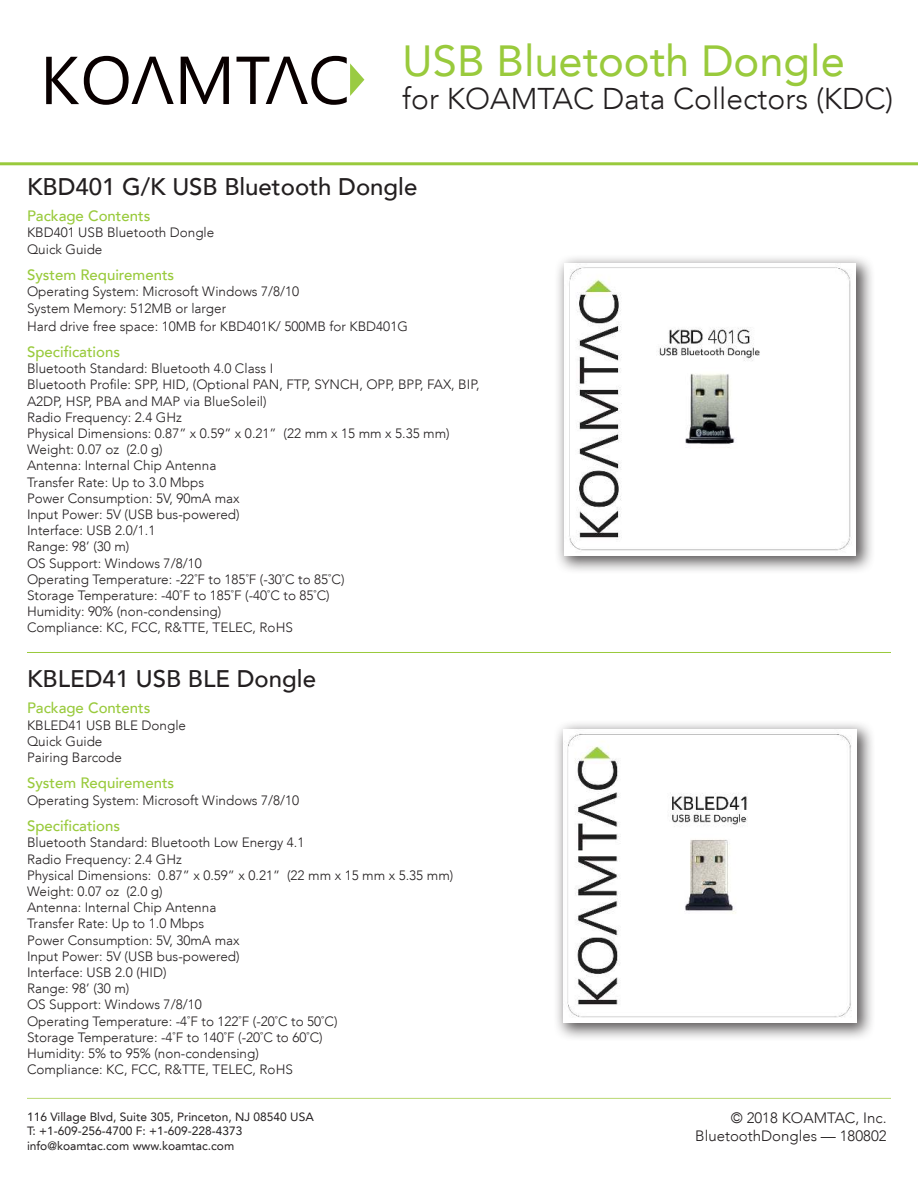
<style>
.page{position:relative;width:918px;height:1188px;background:#fff}
.page>*{position:absolute;margin:0;border:0;box-sizing:border-box;transform-origin:0 0}
.t1{font:43.5px "Avenir LT";color:#99ca3c}
.t2{font:300 30px "Avenir LT";color:#231f20}
.t3{font:500 24px "Avenir LT";color:#231f20}
.t4{font:500 15px "Avenir LT";color:#99ca3c}
.t5{font:300 15px/18px "Avenir LT";color:#231f20;text-align:right}
.t6{font:300 13.5px/16.2px "Avenir LT";color:#231f20}
.t7{font:12px/14.4px "Avenir LT";color:#231f20}
</style>
<div class="page">
<svg style="left:181px;top:57px;width:48px;height:47px"></svg>
<svg style="left:46px;top:56px;width:128px;height:49px"></svg>
<svg style="left:237px;top:56px;width:127px;height:49px"></svg>
<hr style="left:0;top:162px;width:918px;height:3px;background:#99ca3c">
<hr style="left:27px;top:652px;width:864px;height:1px;background:#9aca3c">
<hr style="left:27px;top:1098px;width:864px;height:1px;background:#b9d871">
<div style="left:554px;top:254px;width:321px;height:321px;background:#231f20;opacity:.75"></div>
<img style="left:564px;top:264px;width:292px;height:291px">
<div style="left:553px;top:720px;width:323px;height:322px;background:#231f20;opacity:.75"></div>
<img style="left:563px;top:729px;width:294px;height:294px">
<h1 class="t1" style="left:402px;top:43px;width:444px">USB Bluetooth Dongle</h1>
<h2 class="t2" style="left:402px;top:86px;width:492px">for KOAMTAC Data Collectors (KDC)</h2>
<h3 class="t3" style="left:27px;top:177px;width:392px">KBD401 G/K USB Bluetooth Dongle</h3>
<p class="t4" style="left:27px;top:210px;width:125px">Package Contents</p>
<p class="t6" style="left:27px;top:226px;width:189px">KBD401 USB Bluetooth Dongle<br>Quick Guide</p>
<p class="t4" style="left:27px;top:269px;width:149px">System Requirements</p>
<p class="t6" style="left:27px;top:285px;width:274px">Operating System: Microsoft Windows 7/8/10<br>System Memory: 512MB or larger</p>
<p class="t6" style="left:27px;top:319px;width:382px">Hard drive free space: 10MB for KBD401K/ 500MB for KBD401G</p>
<p class="t4" style="left:27px;top:343px;width:95px">Specifications</p>
<p class="t6" style="left:27px;top:362px;width:454px">Bluetooth Standard: Bluetooth 4.0 Class I<br>Bluetooth Profile: SPP, HID, (Optional PAN, FTP, SYNCH, OPP, BPP, FAX, BIP, A2DP, HSP, PBA and MAP via BlueSoleil)<br>Radio Frequency: 2.4 GHz<br>Physical Dimensions: 0.87” x 0.59” x 0.21” (22 mm x 15 mm x 5.35 mm)<br>Weight: 0.07 oz (2.0 g)<br>Antenna: Internal Chip Antenna<br>Transfer Rate: Up to 3.0 Mbps<br>Power Consumption: 5V, 90mA max<br>Input Power: 5V (USB bus-powered)<br>Interface: USB 2.0/1.1<br>Range: 98’ (30 m)<br>OS Support: Windows 7/8/10<br>Operating Temperature: -22˚F to 185˚F (-30˚C to 85˚C)<br>Storage Temperature: -40˚F to 185˚F (-40˚C to 85˚C)<br>Humidity: 90% (non-condensing)<br>Compliance: KC, FCC, R&amp;TTE, TELEC, RoHS</p>
<h3 class="t3" style="left:27px;top:669px;width:291px">KBLED41 USB BLE Dongle</h3>
<p class="t4" style="left:27px;top:702px;width:125px">Package Contents</p>
<p class="t6" style="left:27px;top:718px;width:161px">KBLED41 USB BLE Dongle<br>Quick Guide<br>Pairing Barcode</p>
<p class="t4" style="left:27px;top:777px;width:149px">System Requirements</p>
<p class="t6" style="left:27px;top:793px;width:274px">Operating System: Microsoft Windows 7/8/10</p>
<p class="t4" style="left:27px;top:817px;width:95px">Specifications</p>
<p class="t6" style="left:27px;top:836px;width:428px">Bluetooth Standard: Bluetooth Low Energy 4.1<br>Radio Frequency: 2.4 GHz<br>Physical Dimensions: 0.87” x 0.59” x 0.21” (22 mm x 15 mm x 5.35 mm)<br>Weight: 0.07 oz (2.0 g)<br>Antenna: Internal Chip Antenna<br>Transfer Rate: Up to 1.0 Mbps<br>Power Consumption: 5V, 30mA max<br>Input Power: 5V (USB bus-powered)<br>Interface: USB 2.0 (HID)<br>Range: 98’ (30 m)<br>OS Support: Windows 7/8/10<br>Operating Temperature: -4˚F to 122˚F (-20˚C to 50˚C)<br>Storage Temperature: -4˚F to 140˚F (-20˚C to 60˚C)<br>Humidity: 5% to 95% (non-condensing)<br>Compliance: KC, FCC, R&amp;TTE, TELEC, RoHS</p>
<p class="t7" style="left:27px;top:1110px;width:288px">116 Village Blvd, Suite 305, Princeton, NJ 08540 USA<br>T: +1-609-256-4700 F: +1-609-228-4373 info@koamtac.com www.koamtac.com</p>
<p class="t5" style="left:695px;top:1110px;width:193px">© 2018 KOAMTAC, Inc.<br>BluetoothDongles — 180802</p>
</div>
